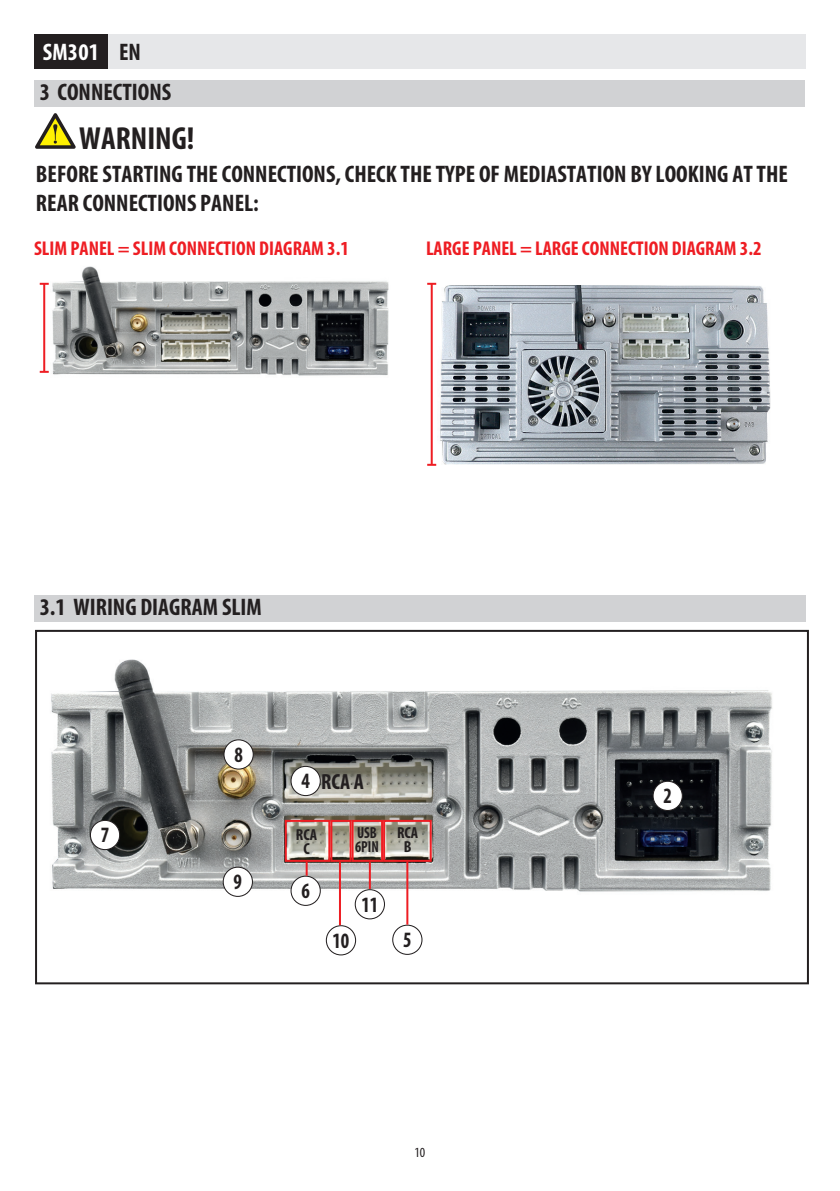
<style>
.page{position:relative;width:840px;height:1191px;background:#fff}
.page>*{position:absolute;margin:0;border:0;box-sizing:border-box;transform-origin:0 0}
.t1{font:700 condensed 32px "Myriad Pro";color:#231f20}
.t2{font:700 condensed 24px/40.2px "Myriad Pro";color:#231f20}
.t3{font:700 condensed 22px "Myriad Pro";color:#231f20;scale:.9 1}
.t4{font:700 condensed 22px "Myriad Pro";color:#231f20}
.t5{font:700 condensed 20px "Myriad Pro";color:#ee1d23}
.t6{font:700 condensed 16px/14px "Myriad Pro";color:#231f20;text-align:center}
.t7{font:700 condensed 16px/14px "Myriad Pro";color:#231f20;scale:.9 1}
.t8{font:condensed 14px "Myriad Pro";color:#231f20}
.s1{color:#fff}
</style>
<div class="page">
<div style="left:108px;top:34px;width:697px;height:34px;background:#e6e7e9"></div>
<div style="left:34px;top:34px;width:74px;height:34px;background:#231f20"></div>
<div style="left:34px;top:80px;width:770px;height:26px;background:#d1d2d4"></div>
<svg style="left:35px;top:113px;width:41px;height:36px"></svg>
<img style="left:435px;top:286px;width:336px;height:180px">
<img style="left:52px;top:266px;width:337px;height:110px">
<hr style="left:430px;top:284px;width:2px;height:181px;background:#ee1d23">
<svg style="left:427px;top:283px;width:9px;height:2px"></svg>
<svg style="left:427px;top:464px;width:9px;height:2px"></svg>
<hr style="left:43px;top:284px;width:2px;height:88px;background:#ee1d23">
<svg style="left:40px;top:283px;width:9px;height:2px"></svg>
<svg style="left:40px;top:371px;width:9px;height:2px"></svg>
<div style="left:34px;top:595px;width:771px;height:26px;background:#d1d2d4"></div>
<img style="left:51px;top:659px;width:722px;height:248px">
<div style="left:35px;top:630px;width:773px;height:354px;border:2px solid #231f20"></div>
<div style="left:652px;top:781px;width:30px;height:29px;background:#fff;border-radius:50%"></div>
<div style="left:652px;top:780px;width:30px;height:31px;border:1px solid #231f20;border-radius:50%"></div>
<div style="left:291px;top:766px;width:29px;height:29px;background:#fff;border-radius:50%"></div>
<div style="left:290px;top:766px;width:30px;height:30px;border:1px solid #231f20;border-radius:50%"></div>
<div style="left:223px;top:867px;width:29px;height:29px;background:#fff;border-radius:50%"></div>
<div style="left:222px;top:866px;width:31px;height:31px;border:1px solid #231f20;border-radius:50%"></div>
<div style="left:90px;top:820px;width:30px;height:29px;background:#fff;border-radius:50%"></div>
<div style="left:90px;top:820px;width:30px;height:30px;border:1px solid #231f20;border-radius:50%"></div>
<div style="left:224px;top:740px;width:29px;height:29px;background:#fff;border-radius:50%"></div>
<div style="left:223px;top:739px;width:30px;height:30px;border:1px solid #231f20;border-radius:50%"></div>
<div style="left:392px;top:924px;width:30px;height:31px;border:1px solid #231f20;border-radius:50%"></div>
<div style="left:291px;top:876px;width:29px;height:29px;background:#fff;border-radius:50%"></div>
<div style="left:290px;top:875px;width:30px;height:31px;border:1px solid #231f20;border-radius:50%"></div>
<div style="left:355px;top:889px;width:29px;height:30px;background:#fff;border-radius:50%"></div>
<div style="left:354px;top:889px;width:31px;height:30px;border:1px solid #231f20;border-radius:50%"></div>
<div style="left:325px;top:925px;width:31px;height:30px;border:1px solid #231f20;border-radius:50%"></div>
<div style="left:284px;top:820px;width:46px;height:42px;border:2px solid #ee1d23"></div>
<div style="left:330px;top:820px;width:21px;height:42px;border:2px solid #ee1d23"></div>
<div style="left:351px;top:820px;width:32px;height:42px;border:2px solid #ee1d23"></div>
<div style="left:383px;top:820px;width:48px;height:42px;border:2px solid #ee1d23"></div>
<svg style="left:305px;top:862px;width:2px;height:13px"></svg>
<hr style="left:339px;top:862px;width:2px;height:63px;background:#ee1d23">
<hr style="left:406px;top:861px;width:2px;height:63px;background:#ee1d23">
<hr style="left:368px;top:862px;width:2px;height:27px;background:#ee1d23">
<p class="t2" style="left:40px;top:31px;width:133px"><span class="s1">SM301</span> EN<br>3 CONNECTIONS</p>
<h1 class="t1" style="left:79px;top:118px;width:117px">WARNING!</h1>
<p class="t2" style="left:36px;top:159px;width:753px;line-height:28.8px">BEFORE STARTING THE CONNECTIONS, CHECK THE TYPE OF MEDIASTATION BY LOOKING AT THE<br>REAR CONNECTIONS PANEL:</p>
<p class="t5" style="left:34px;top:236px;width:316px">SLIM PANEL = SLIM CONNECTION DIAGRAM 3.1</p>
<p class="t5" style="left:426px;top:235px;width:337px">LARGE PANEL = LARGE CONNECTION DIAGRAM 3.2</p>
<p class="t2" style="left:40px;top:587px;width:223px">3.1 WIRING DIAGRAM SLIM</p>
<p class="t3" style="left:101px;top:821px;width:11px">7</p>
<p class="t3" style="left:234px;top:741px;width:11px">8</p>
<p class="t3" style="left:233px;top:868px;width:11px">9</p>
<p class="t3" style="left:301px;top:767px;width:11px">4</p>
<p class="t4" style="left:321px;top:768px;width:44px">RCA A</p>
<p class="t6" style="left:296px;top:827px;width:23px">RCA<br>C</p>
<p class="t6" style="left:397px;top:825px;width:23px">RCA<br>B</p>
<p class="t7" style="left:355px;top:825px;width:28px">USB<br>6PIN</p>
<p class="t3" style="left:301px;top:877px;width:11px">6</p>
<p class="t3" style="left:332px;top:926px;width:20px">10</p>
<p class="t3" style="left:361px;top:890px;width:20px">11</p>
<p class="t3" style="left:403px;top:926px;width:11px">5</p>
<p class="t8" style="left:414px;top:1144px;width:12px">10</p>
<p class="t3" style="left:663px;top:782px;width:11px">2</p>
</div>
